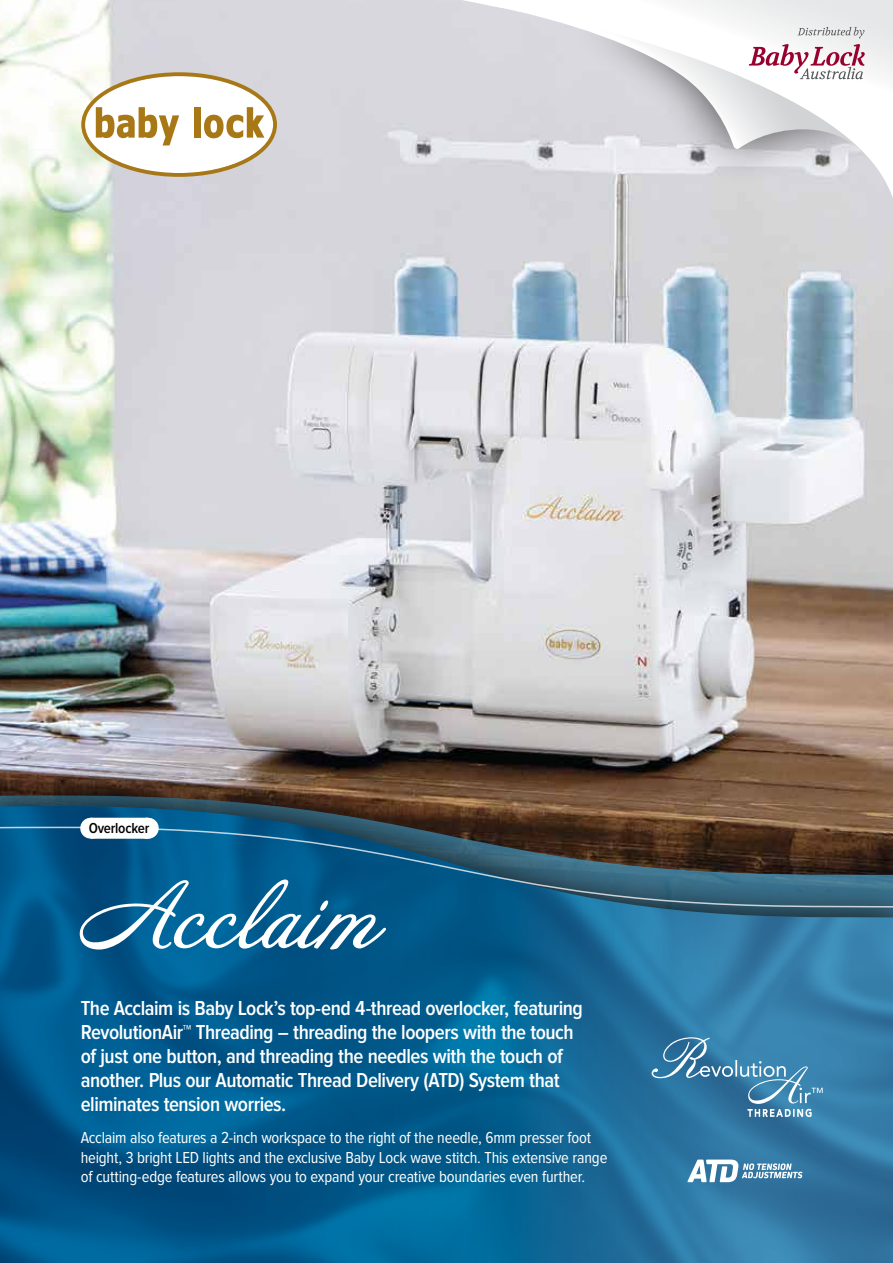
<style>
.page{position:relative;width:893px;height:1263px;background:#fff}
.page>*{position:absolute;margin:0;border:0;box-sizing:border-box;transform-origin:0 0}
.t1{font:600 21px/24px "Proxima Nova Cond";letter-spacing:-.02em;color:#fff}
.t2{font:16.5px/19.5px "Proxima Nova Cond";letter-spacing:-.015em;color:#fff}
.t3{font:600 15px "Proxima Nova Cond";letter-spacing:-.015em;color:#000}
</style>
<div class="page">
<img style="left:0;top:0;width:893px;height:759px">
<svg style="left:0;top:759px;width:893px;height:47px;background:#685243"></svg>
<img style="left:0;top:806px;width:893px;height:457px">
<svg style="left:652px;top:1037px;width:171px;height:80px;background:#4787ae"></svg>
<svg style="left:79px;top:908px;width:307px;height:42px"></svg>
<svg style="left:0;top:826px;width:893px;height:82px;background:#22546f"></svg>
<svg style="left:81px;top:72px;width:196px;height:105px"></svg>
<svg style="left:462px;top:0;width:431px;height:198px;background:#dedde2"></svg>
<svg style="left:595px;top:9px;width:270px;height:140px"></svg>
<div style="left:91px;top:818px;width:56px;height:21px;background:#fff"></div>
<svg style="left:119px;top:818px;width:29px;height:21px"></svg>
<svg style="left:687px;top:1159px;width:116px;height:23px"></svg>
<p class="t3" style="left:89px;top:819px;width:62px">Overlocker</p>
<p class="t1" style="left:81px;top:996px;width:504px">The Acclaim is Baby Lock’s top-end 4-thread overlocker, featuring RevolutionAir™ Threading – threading the loopers with the touch of just one button, and threading the needles with the touch of another. Plus our Automatic Thread Delivery (ATD) System that eliminates tension worries.</p>
<p class="t2" style="left:81px;top:1128px;width:528px">Acclaim also features a 2-inch workspace to the right of the needle, 6mm presser foot height, 3 bright LED lights and the exclusive Baby Lock wave stitch. This extensive range of cutting-edge features allows you to expand your creative boundaries even further.</p>
</div>
